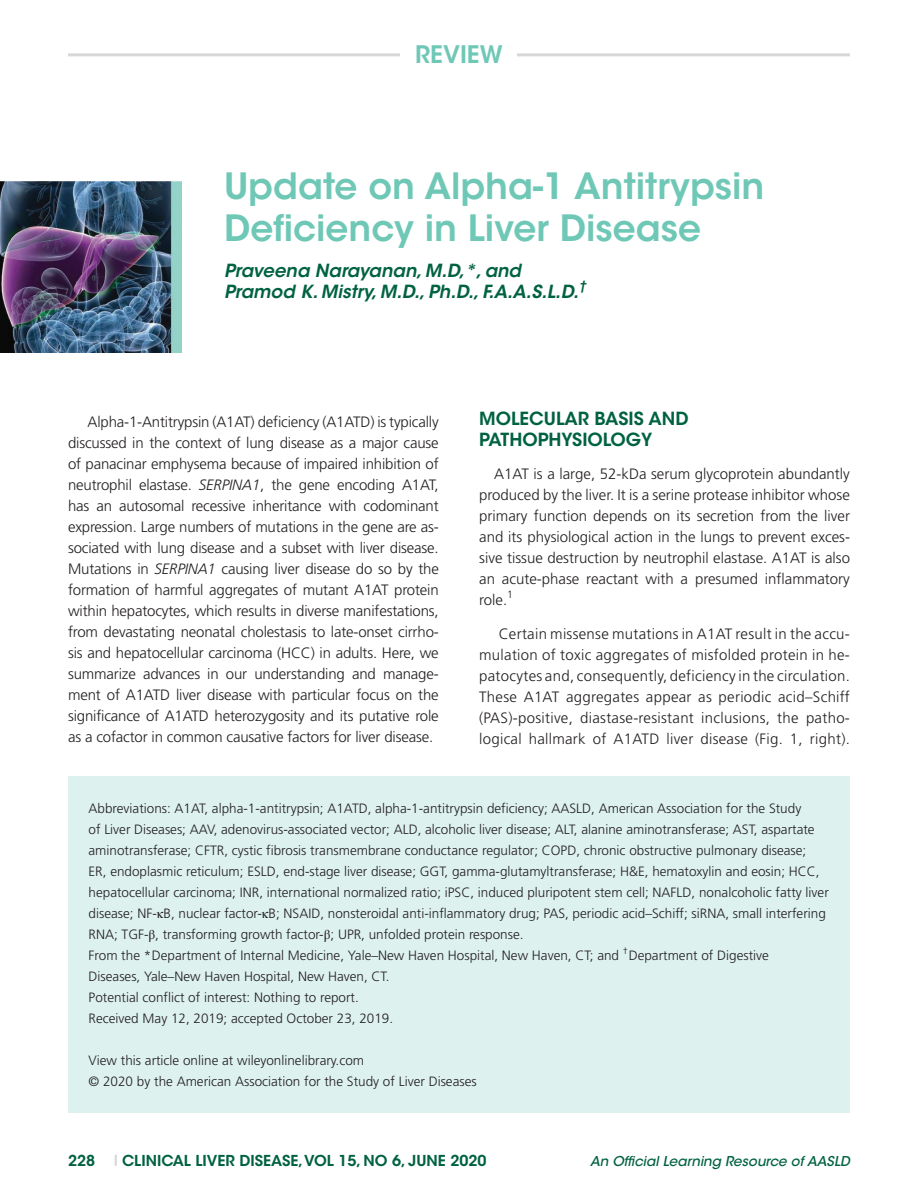
<style>
.page{position:relative;width:918px;height:1188px;background:#fff}
.page>*{position:absolute;margin:0;border:0;box-sizing:border-box;transform-origin:0 0}
.t1{font:600 36px/42px "ITC Avant Garde Std";color:#6fc8b6}
.t2{font:600 24px "ITC Avant Garde Std";color:#6fc8b6}
.t3{font:italic 600 18px/21px "ITC Avant Garde Std";color:#006241}
.t4{font:600 18px/21px "ITC Avant Garde Std";color:#006241}
.t5{font:300 15px/21px "Frutiger LT Std";color:#231f20;text-align:justify}
.t6{font:600 15px "ITC Avant Garde Std";color:#006241}
.t7{font:300 13.5px/21px "Frutiger LT Std";color:#231f20}
.t8{font:italic 500 13.5px "ITC Avant Garde Std";color:#006241}
.t9{font:italic 600 12.6px "ITC Avant Garde Std";color:#006241}
.t10{font:300 10.5px "Frutiger LT Std";color:#231f20}
.s1{font-style:italic}
.s2{font-family:"STIX";font-weight:400}
</style>
<div class="page">
<hr style="left:68px;top:53px;width:333px;height:3px;background:#d6d7d8">
<hr style="left:517px;top:53px;width:333px;height:3px;background:#d6d7d8">
<img style="left:0;top:182px;width:181px;height:171px">
<div style="left:68px;top:776px;width:782px;height:336px;background:#ddf1ef"></div>
<h2 class="t2" style="left:415px;top:39px;width:89px">Review</h2>
<h1 class="t1" style="left:224px;top:165px;width:542px">Update on Alpha-1 Antitrypsin<br>Deficiency in Liver Disease</h1>
<p class="t3" style="left:224px;top:260px;width:356px">Praveena Narayanan, M.D,*, and<br>Pramod K. Mistry, M.D., Ph.D., F.A.A.S.L.D.</p>
<p class="t9" style="left:579px;top:277px;width:10px">†</p>
<p class="t5" style="left:68px;top:412px;width:372px;text-indent:20px">Alpha-1-Antitrypsin (A1AT) deficiency (A1ATD) is typically discussed in the context of lung disease as a major cause of panacinar emphysema because of impaired inhibition of neutrophil elastase. <span class="s1">SERPINA1</span>, the gene encoding A1AT, has an autosomal recessive inheritance with codominant expression. Large numbers of mutations in the gene are as&shy;sociated with lung disease and a subset with liver disease.<br>Mutations in <span class="s1">SERPINA1</span> causing liver disease do so by the formation of harmful aggregates of mutant A1AT protein within hepatocytes, which results in diverse manifestations, from devastating neonatal cholestasis to late-onset cirrho&shy;sis and hepatocellular carcinoma (HCC) in adults. Here, we summarize advances in our understanding and manage&shy;ment of A1ATD liver disease with particular focus on the significance of A1ATD heterozygosity and its putative role as a cofactor in common causative factors for liver disease.</p>
<p class="t4" style="left:479px;top:407px;width:89px">MOLECULAR</p>
<p class="t4" style="left:595px;top:407px;width:22px">BASIS</p>
<p class="t4" style="left:479px;top:407px;width:211px;text-indent:169px">AN D<br>PATHOPHYSIOLOGY</p>
<p class="t5" style="left:479px;top:463px;width:372px;text-indent:15px">A1AT is a large, 52-kDa serum glycoprotein abundantly produced by the liver. It is a serine protease inhibitor whose primary function depends on its secretion from the liver and its physiological action in the lungs to prevent exces&shy;sive tissue destruction by neutrophil elastase. A1AT is also an acute-phase reactant with a presumed inflammatory role.</p>
<p class="t10" style="left:507px;top:588px;width:7px">1</p>
<p class="t5" style="left:479px;top:624px;width:372px;text-indent:20px">Certain missense mutations in A1AT result in the accu&shy;mulation of toxic aggregates of misfolded protein in he&shy;patocytes and, consequently, deficiency in the circulation.<br>These A1AT aggregates appear as periodic acid–Schiff (PAS)-positive, diastase-resistant inclusions, the patho&shy;logical hallmark of A1ATD liver disease (Fig. 1, right).</p>
<p class="t7" style="left:89px;top:798px;width:742px">Abbreviations: A1AT, alpha-1-antitrypsin; A1ATD, alpha-1-antitrypsin deficiency; AASLD, American Association for the Study<br>of Liver Diseases; AAV, adenovirus-associated vector; ALD, alcoholic liver disease; ALT, alanine aminotransferase; AST, aspartate aminotransferase; CFTR, cystic fibrosis transmembrane conductance regulator; COPD, chronic obstructive pulmonary disease;<br>ER, endoplasmic reticulum; ESLD, end-stage liver disease; GGT, gamma-glutamyltransferase; H&amp;E, hematoxylin and eosin; HCC, hepatocellular carcinoma; INR, international normalized ratio; iPSC, induced pluripotent stem cell; NAFLD, nonalcoholic fatty liver disease; NF-<span class="s2">κ</span>B, nuclear factor-<span class="s2">κ</span>B; NSAID, nonsteroidal anti-inflammatory drug; PAS, periodic acid–Schiff; siRNA, small interfering RNA; TGF-<span class="s2">β</span>, transforming growth factor-<span class="s2">β</span>; UPR, unfolded protein response.<br>From the *Department of Internal Medicine, Yale–New Haven Hospital, New Haven, CT; and <sup>†</sup>Department of Digestive<br>Diseases, Yale–New Haven Hospital, New Haven, CT.<br>Potential conflict of interest: Nothing to report.<br>Received May 12, 2019; accepted October 23, 2019.</p>
<p class="t7" style="left:89px;top:1050px;width:390px">View this article online at wileyonlinelibrary.com<br>© 2020 by the American Association for the Study of Liver Diseases</p>
<p class="t6" style="left:68px;top:1151px;width:420px">228 <sup>|</sup>Clinical Liver Disease, VOL 15, NO 6, JUNE 2020</p>
<p class="t8" style="left:590px;top:1152px;width:261px">An Official Learning Resource of AASLD</p>
</div>
